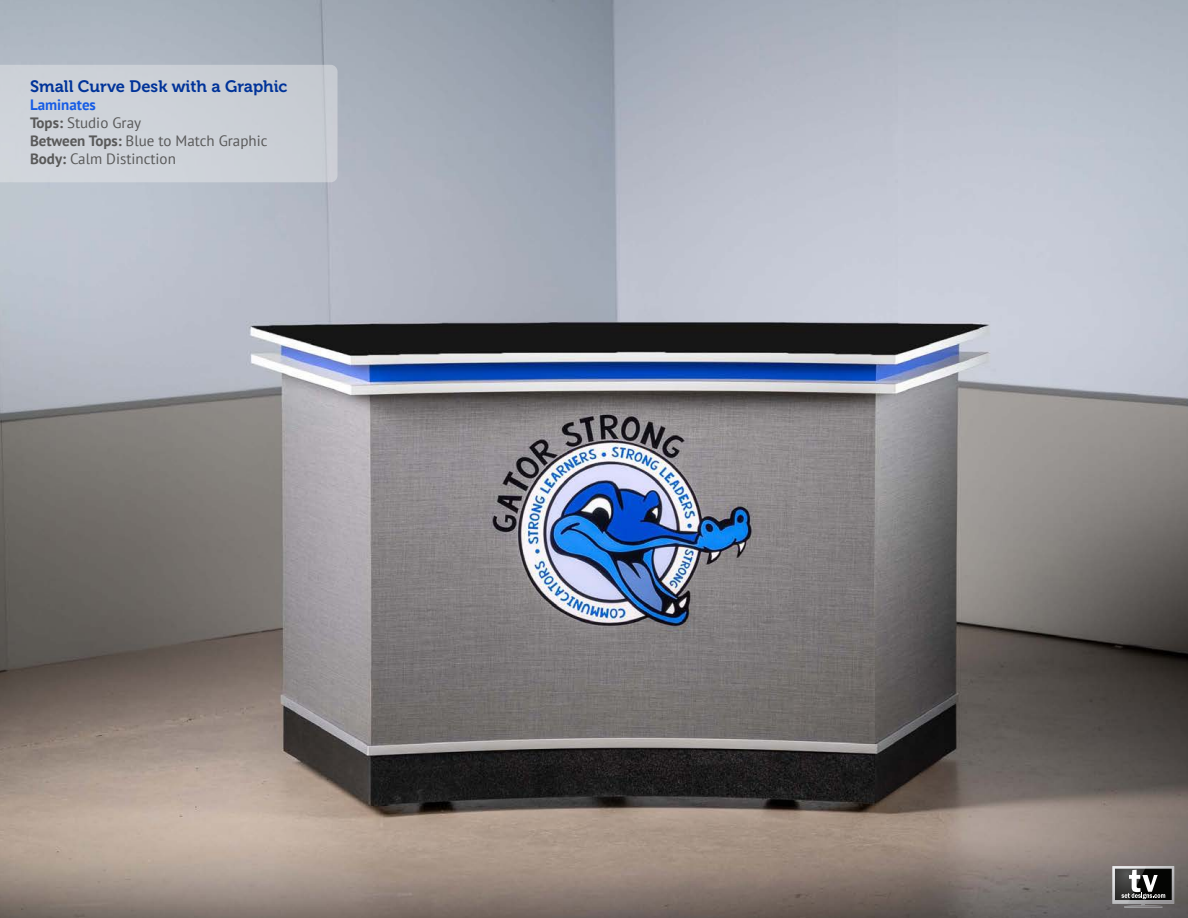
<style>
.page{position:relative;width:1188px;height:918px;background:#fff}
.page>*{position:absolute;margin:0;border:0;box-sizing:border-box;transform-origin:0 0}
.t1{font:16.5px "Museo 700";color:#039}
.t2{font:15px "PT Sans";color:#595959}
.t3{font:700 15px "PT Sans";color:#165ce6}
.s1{font-weight:700}
</style>
<div class="page">
<img style="left:0;top:0;width:1188px;height:918px">
<svg style="left:1113px;top:866px;width:61px;height:42px;background:#666665"></svg>
<div style="left:0;top:65px;width:337px;height:117px;background:#cdd1d8"></div>
<p class="t1" style="left:30px;top:77px;width:259px">Small Curve Desk with a Graphic</p>
<p class="t3" style="left:30px;top:95px;width:67px">Laminates</p>
<p class="t2" style="left:30px;top:113px;width:113px"><span class="s1">Tops:</span> Studio Gray</p>
<p class="t2" style="left:30px;top:131px;width:239px"><span class="s1">Between Tops:</span> Blue to Match Graphic</p>
<p class="t2" style="left:30px;top:149px;width:147px"><span class="s1">Body:</span> Calm Distinction</p>
</div>
